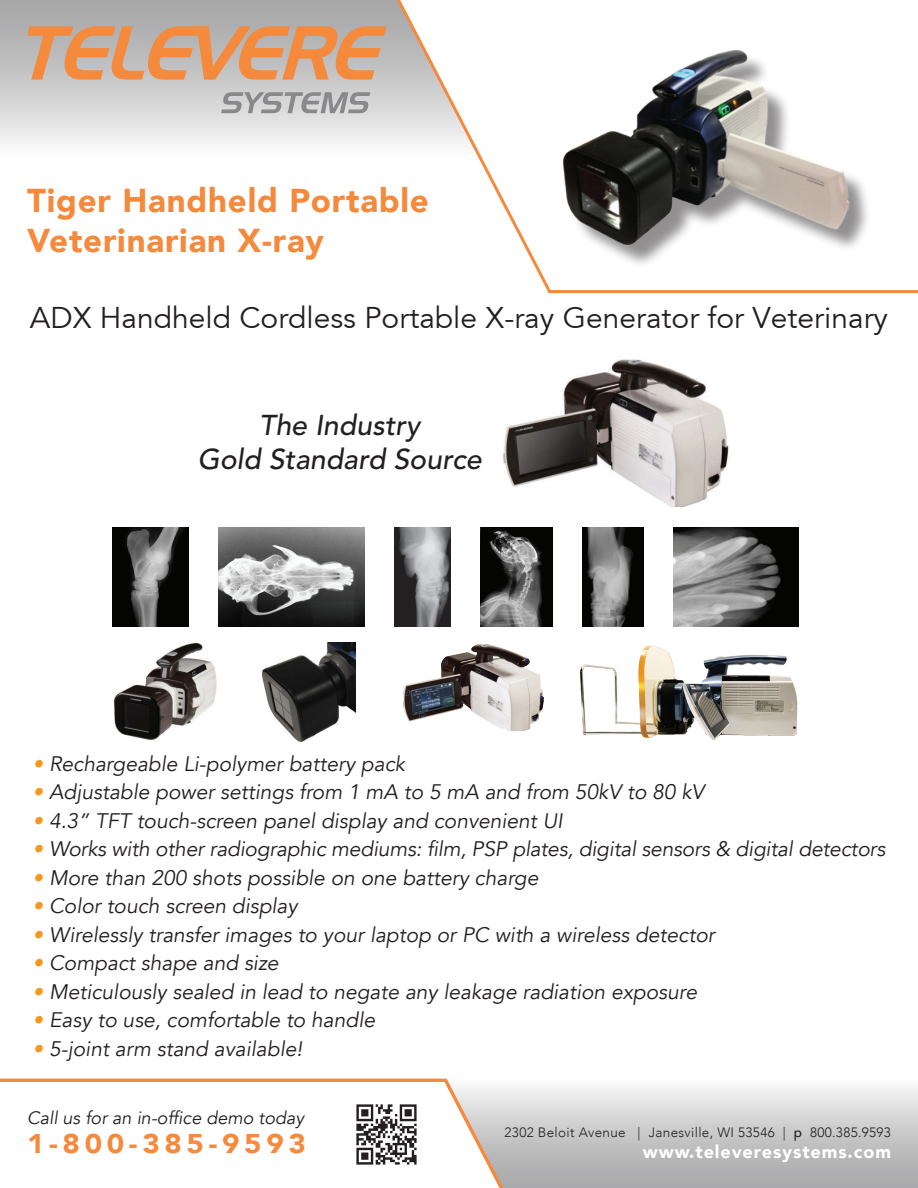
<style>
.page{position:relative;width:918px;height:1188px;background:#fff}
.page>*{position:absolute;margin:0;border:0;box-sizing:border-box;transform-origin:0 0}
.t1{font:900 33px/39.6px "Avenir";letter-spacing:.025em;color:#f5893c}
.t2{font:30px "Avenir";color:#231f20}
.t3{font:italic 500 28.5px/34.2px "Avenir LT Std";color:#231f20;text-align:center}
.t4{font:900 27px "Avenir";letter-spacing:.16em;color:#f5893c;scale:1.09 1}
.t5{font:italic 21px "Avenir";color:#231f20}
.t6{font:italic 18px "Avenir";color:#231f20}
.t7{font:900 18px "Avenir";letter-spacing:.05em;color:#fff}
.t8{font:300 13.5px "Avenir";letter-spacing:.025em;color:#231f20}
.s1{color:#f7971d}
.s2{font-weight:500}
</style>
<div class="page">
<svg style="left:514px;top:1087px;width:404px;height:101px;background:#c8c8c9"></svg>
<svg style="left:0;top:1078px;width:514px;height:110px"></svg>
<img style="left:355px;top:1103px;width:64px;height:64px">
<svg style="left:0;top:0;width:387px;height:144px;background:#cdcdcd"></svg>
<svg style="left:27px;top:26px;width:360px;height:54px;background:#d7a27d"></svg>
<svg style="left:221px;top:92px;width:149px;height:21px;background:#b0b0b2"></svg>
<svg style="left:387px;top:0;width:531px;height:294px"></svg>
<div style="left:567px;top:54px;width:306px;height:214px;background:#231f20;opacity:.5"></div>
<img style="left:563px;top:50px;width:286px;height:195px">
<img style="left:580px;top:645px;width:218px;height:96px">
<img style="left:503px;top:360px;width:226px;height:147px">
<img style="left:113px;top:642px;width:104px;height:98px">
<img style="left:263px;top:642px;width:92px;height:99px">
<img style="left:403px;top:644px;width:141px;height:87px">
<img style="left:583px;top:527px;width:60px;height:100px">
<img style="left:674px;top:527px;width:124px;height:100px">
<img style="left:481px;top:527px;width:72px;height:100px">
<img style="left:112px;top:527px;width:76px;height:100px">
<img style="left:395px;top:527px;width:56px;height:100px">
<img style="left:218px;top:527px;width:147px;height:100px">
<h1 class="t1" style="left:27px;top:180px;width:403px">Tiger Handheld Portable<br>Veterinarian X-ray</h1>
<h2 class="t2" style="left:30px;top:300px;width:860px">ADX Handheld Cordless Portable X-ray Generator for Veterinary</h2>
<h3 class="t3" style="left:198px;top:409px;width:286px">The Industry<br>Gold Standard Source</h3>
<p class="t5" style="left:33px;top:751px;width:374px"><span class="s1">•</span> Rechargeable Li-polymer battery pack</p>
<p class="t5" style="left:33px;top:780px;width:673px"><span class="s1">•</span> Adjustable power settings from 1 mA to 5 mA and from 50kV to 80 kV</p>
<p class="t5" style="left:33px;top:808px;width:531px"><span class="s1">•</span> 4.3” TFT touch-screen panel display and convenient UI</p>
<p class="t5" style="left:33px;top:837px;width:854px"><span class="s1">•</span> Works with other radiographic mediums: film, PSP plates, digital sensors &amp; digital detectors</p>
<p class="t5" style="left:33px;top:865px;width:507px"><span class="s1">•</span> More than 200 shots possible on one battery charge</p>
<p class="t5" style="left:33px;top:894px;width:266px"><span class="s1">•</span> Color touch screen display</p>
<p class="t5" style="left:33px;top:922px;width:684px"><span class="s1">•</span> Wirelessly transfer images to your laptop or PC with a wireless detector</p>
<p class="t5" style="left:33px;top:951px;width:247px"><span class="s1">•</span> Compact shape and size</p>
<p class="t5" style="left:33px;top:979px;width:666px"><span class="s1">•</span> Meticulously sealed in lead to negate any leakage radiation exposure</p>
<p class="t5" style="left:33px;top:1008px;width:344px"><span class="s1">•</span> Easy to use, comfortable to handle</p>
<p class="t5" style="left:33px;top:1036px;width:271px"><span class="s1">•</span> 5-joint arm stand available!</p>
<p class="t6" style="left:27px;top:1107px;width:279px">Call us for an in-office demo today</p>
<p class="t4" style="left:27px;top:1120px;width:257px">1-800-385-9593</p>
<p class="t8" style="left:505px;top:1125px;width:388px">2302 Beloit Avenue | Janesville, WI 53546 | <span class="s2">p</span> 800.385.9593</p>
<p class="t7" style="left:643px;top:1136px;width:250px">www.televeresystems.com</p>
</div>
